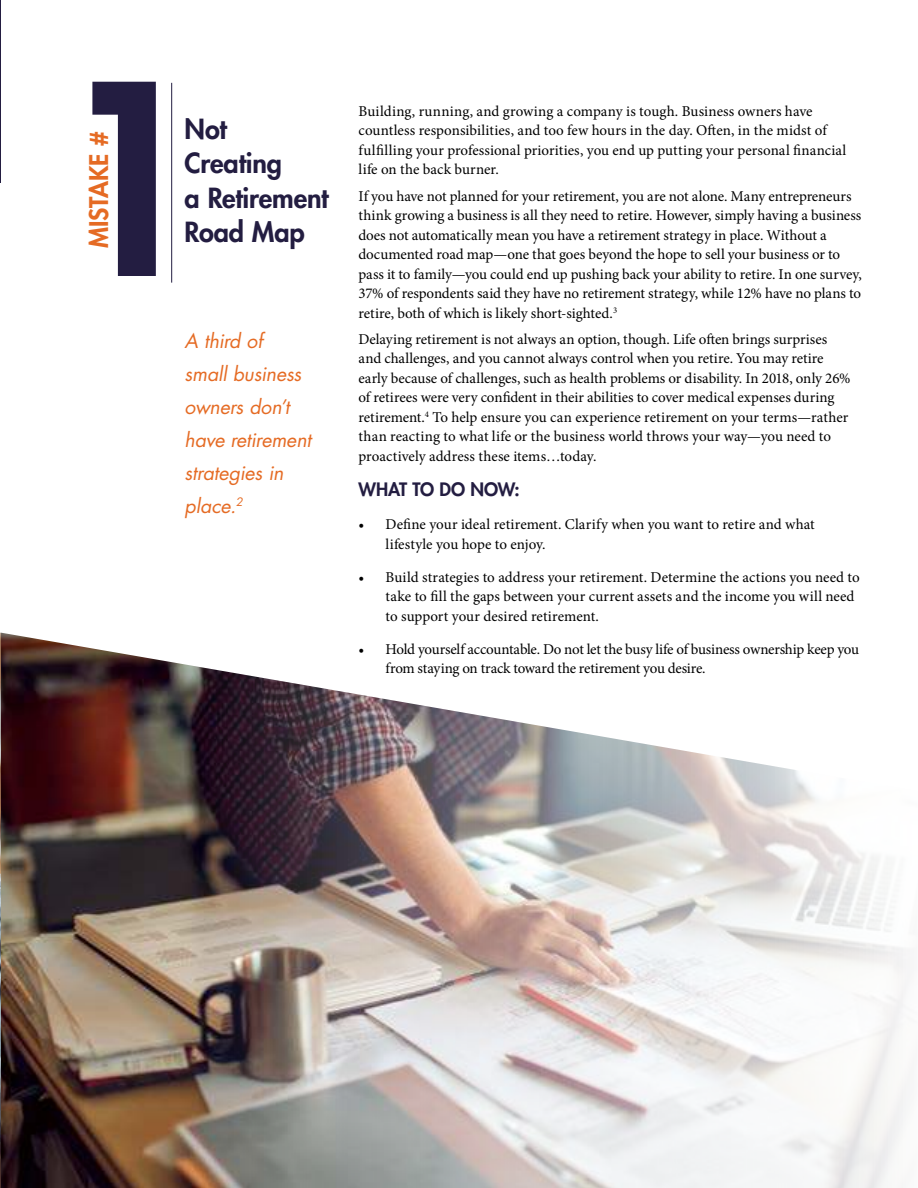
<style>
.page{position:relative;width:918px;height:1188px;background:#fff}
.page>*{position:absolute;margin:0;border:0;box-sizing:border-box;transform-origin:0 0}
.t1{font:800 257.7px "Futura Std";color:#231d41}
.t2{font:800 27px/34.5px "Futura Std";letter-spacing:-.005em;color:#231d41}
.t3{font:800 25.05px "Futura Std";letter-spacing:-.01em;color:#e56b24}
.t4{font:italic 19.5px/33px "Futura Std";letter-spacing:-.01em;color:#e56b24}
.t5{font:800 18px "Futura Std";letter-spacing:-.005em;color:#231d41}
.t6{font:15px/19.5px "Minion Pro";letter-spacing:-.005em;color:#000}
</style>
<div class="page">
<img style="left:0;top:633px;width:906px;height:555px">
<hr style="left:171px;top:83px;width:1px;height:200px;background:#231d41">
<hr style="left:0;top:0;width:1px;height:183px;background:#231d41">
<h1 class="t1" style="left:55px;top:54px;width:150px">1</h1>
<h3 class="t3" style="left:87px;top:248px;width:117px;rotate:-90deg">MISTAKE #</h3>
<h2 class="t2" style="left:185px;top:113px;width:145px">Not<br>Creating<br>a Retirement</h2>
<h2 class="t2" style="left:185px;top:217px;width:122px">Road Map</h2>
<h3 class="t4" style="left:185px;top:325px;width:128px">A third of<br>small business owners don’t have retirement strategies in place.<sup>2</sup></h3>
<p class="t6" style="left:359px;top:103px;width:489px">Building, running, and growing a company is tough. Business owners have countless responsibilities, and too few hours in the day. Often, in the midst of fulfilling your professional priorities, you end up putting your personal financial life on the back burner.</p>
<p class="t6" style="left:359px;top:187px;width:505px">If you have not planned for your retirement, you are not alone. Many entrepreneurs think growing a business is all they need to retire. However, simply having a business does not automatically mean you have a retirement strategy in place. Without a documented road map—one that goes beyond the hope to sell your business or to pass it to family—you could end up pushing back your ability to retire. In one survey, 37% of respondents said they have no retirement strategy, while 12% have no plans to retire, both of which is likely short-sighted.<sup>3</sup></p>
<p class="t6" style="left:359px;top:331px;width:493px">Delaying retirement is not always an option, though. Life often brings surprises and challenges, and you cannot always control when you retire. You may retire early because of challenges, such as health problems or disability. In 2018, only 26% of retirees were very confident in their abilities to cover medical expenses during retirement.<sup>4</sup> To help ensure you can experience retirement on your terms—rather than reacting to what life or the business world throws your way—you need to proactively address these items…today.</p>
<p class="t5" style="left:359px;top:481px;width:162px">WHAT TO DO NOW:</p>
<p class="t6" style="left:386px;top:516px;width:431px;text-indent:-27px">• Define your ideal retirement. Clarify when you want to retire and what lifestyle you hope to enjoy.</p>
<p class="t6" style="left:386px;top:568px;width:476px;text-indent:-27px">• Build strategies to address your retirement. Determine the actions you need to take to fill the gaps between your current assets and the income you will need to support your desired retirement.</p>
<p class="t6" style="left:386px;top:640px;width:475px;text-indent:-27px">• Hold yourself accountable. Do not let the busy life of business ownership keep you from staying on track toward the retirement you desire.</p>
</div>
